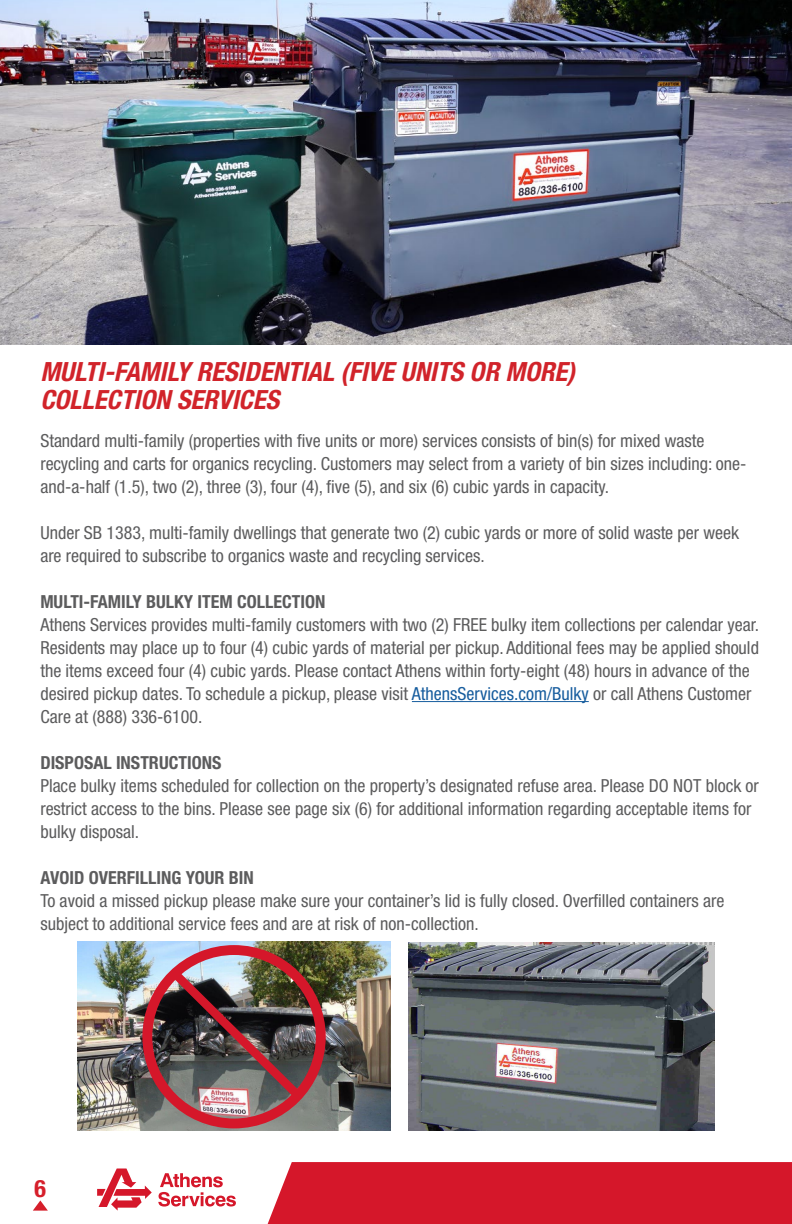
<style>
.page{position:relative;width:792px;height:1224px;background:#fff}
.page>*{position:absolute;margin:0;border:0;box-sizing:border-box;transform-origin:0 0}
.t1{font:italic 700 condensed 26.6px "Helvetica Neue LT Std";color:#d1232a}
.t2{font:700 condensed 24px "Helvetica Neue LT Std";color:#d61f2b}
.t3{font:condensed 18px/23px "Helvetica Neue LT Std";color:#5c5c5d}
.t4{font:700 condensed 18px "Helvetica Neue LT Std";color:#5c5c5d}
.s1{color:#175d9e}
</style>
<div class="page">
<svg style="left:158px;top:1173px;width:78px;height:34px"></svg>
<svg style="left:97px;top:1169px;width:55px;height:42px"></svg>
<hr style="left:412px;top:701px;width:177px;height:1px;background:#175d9e">
<img style="left:0;top:0;width:792px;height:344px">
<img style="left:408px;top:942px;width:306px;height:188px">
<img style="left:78px;top:942px;width:312px;height:188px">
<div style="left:142px;top:945px;width:184px;height:183px;border:10px solid #d5172a;border-radius:50%"></div>
<img style="left:163px;top:962px;width:146px;height:145px">
<svg style="left:33px;top:1200px;width:15px;height:11px"></svg>
<div style="left:267px;top:1162px;width:525px;height:62px;background:#d5172a"></div>
<p class="t1" style="left:40px;top:355px;width:536px">MULTI-FAMILY RESIDENTIAL (FIVE UNITS OR MORE)</p>
<p class="t1" style="left:40px;top:383px;width:240px">COLLECTION SERVICES</p>
<p class="t3" style="left:40px;top:429px;width:708px">Standard multi-family (properties with five units or more) services consists of bin(s) for mixed waste recycling and carts for organics recycling. Customers may select from a variety of bin sizes including: one&shy;and-a-half (1.5), two (2), three (3), four (4), five (5), and six (6) cubic yards in capacity.</p>
<p class="t3" style="left:40px;top:521px;width:700px">Under SB 1383, multi-family dwellings that generate two (2) cubic yards or more of solid waste per week are required to subscribe to organics waste and recycling services.</p>
<p class="t4" style="left:40px;top:590px;width:287px">MULTI-FAMILY BULKY ITEM COLLECTION</p>
<p class="t3" style="left:40px;top:613px;width:720px">Athens Services provides multi-family customers with two (2) FREE bulky item collections per calendar year.<br>Residents may place up to four (4) cubic yards of material per pickup. Additional fees may be applied should the items exceed four (4) cubic yards. Please contact Athens within forty-eight (48) hours in advance of the desired pickup dates. To schedule a pickup, please visit <span class="s1">AthensServices.com/Bulky</span> or call Athens Customer Care at (888) 336-6100.</p>
<p class="t4" style="left:40px;top:751px;width:183px">DISPOSAL INSTRUCTIONS</p>
<p class="t3" style="left:40px;top:774px;width:720px">Place bulky items scheduled for collection on the property’s designated refuse area. Please DO NOT block or restrict access to the bins. Please see page six (6) for additional information regarding acceptable items for bulky disposal.</p>
<p class="t4" style="left:40px;top:866px;width:215px">AVOID OVERFILLING YOUR BIN</p>
<p class="t3" style="left:40px;top:889px;width:686px">To avoid a missed pickup please make sure your container’s lid is fully closed. Overfilled containers are subject to additional service fees and are at risk of non-collection.</p>
<h2 class="t2" style="left:35px;top:1174px;width:13px">6</h2>
</div>
